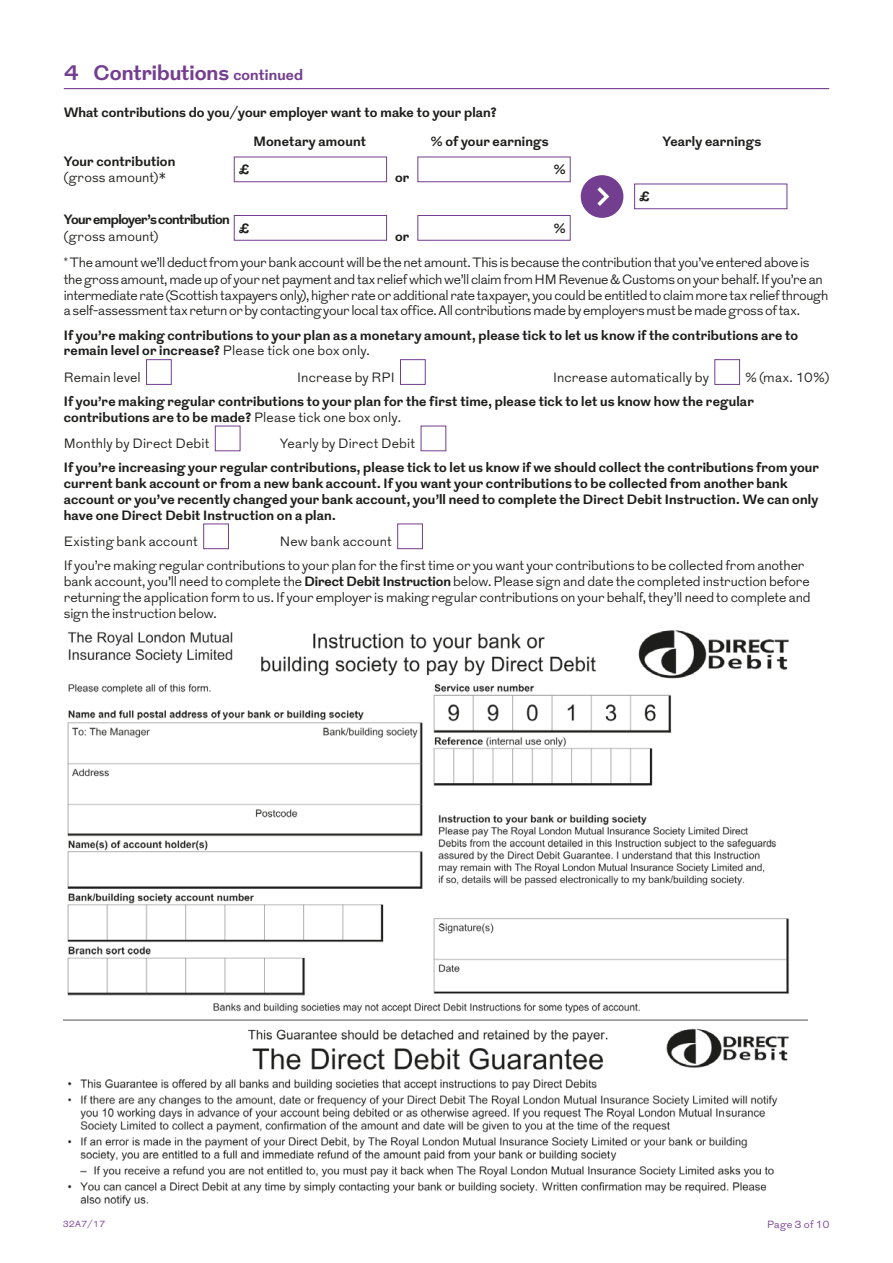
<style>
.page{position:relative;width:893px;height:1263px;background:#fff}
.page>*{position:absolute;margin:0;border:0;box-sizing:border-box;transform-origin:0 0}
.t1{font:700 21px "Grot";color:#743e90}
.t2{font:300 13.5px/16px "Grot";letter-spacing:-.02em;color:#1d1d1b}
.t3{font:700 13.5px/15.8px "Grot";letter-spacing:.01em;color:#1d1d1b}
.t4{font:300 13.5px "Grot";letter-spacing:.01em;color:#1d1d1b}
.t5{font:700 13.5px "Grot";letter-spacing:-.04em;color:#1d1d1b}
.t6{font:300 13.5px "Grot";letter-spacing:.005em;color:#1d1d1b}
.t7{font:300 10.5px "Grot";letter-spacing:.01em;color:#743e90}
.t8{font:300 9px "Grot";color:#743e90}
.s1{font-size:15px}
.s2{font-weight:300}
.s3{font-weight:700}
</style>
<div class="page">
<hr style="left:64px;top:88px;width:765px;height:1px;background:#743e90">
<div style="left:234px;top:157px;width:153px;height:25px;border:1px solid #743e90"></div>
<div style="left:417px;top:157px;width:154px;height:25px;border:1px solid #743e90"></div>
<svg style="left:581px;top:175px;width:42px;height:43px"></svg>
<div style="left:634px;top:184px;width:153px;height:25px;border:1px solid #743e90"></div>
<div style="left:234px;top:215px;width:153px;height:26px;border:1px solid #743e90"></div>
<div style="left:417px;top:215px;width:154px;height:26px;border:1px solid #743e90"></div>
<div style="left:146px;top:359px;width:26px;height:26px;border:1px solid #743e90"></div>
<div style="left:400px;top:359px;width:26px;height:26px;border:1px solid #743e90"></div>
<div style="left:714px;top:359px;width:26px;height:26px;border:1px solid #743e90"></div>
<div style="left:215px;top:426px;width:25px;height:25px;border:1px solid #743e90"></div>
<div style="left:203px;top:524px;width:26px;height:25px;border:1px solid #743e90"></div>
<div style="left:397px;top:524px;width:26px;height:25px;border:1px solid #743e90"></div>
<img style="left:64px;top:630px;width:743px;height:577px">
<h1 class="t1" style="left:64px;top:58px;width:241px">4 Contributions <span class="s1">continued</span></h1>
<p class="t3" style="left:253px;top:99px;width:245px;line-height:29.2px;text-indent:-190px">What contributions do you/your employer want to make to your plan?<br>Monetary amount</p>
<p class="t3" style="left:431px;top:135px;width:119px">% of your earnings</p>
<p class="t3" style="left:662px;top:135px;width:100px">Yearly earnings</p>
<p class="t3" style="left:64px;top:154px;width:113px">Your contribution</p>
<p class="t4" style="left:64px;top:168px;width:104px">(gross amount)*</p>
<p class="t3" style="left:239px;top:163px;width:12px">£</p>
<p class="t3" style="left:395px;top:170px;width:16px">or</p>
<p class="t3" style="left:554px;top:163px;width:13px">%</p>
<p class="t3" style="left:639px;top:190px;width:12px">£</p>
<p class="t5" style="left:64px;top:210px;width:168px">Your employer’s contribution</p>
<p class="t4" style="left:64px;top:227px;width:96px">(gross amount)</p>
<p class="t3" style="left:554px;top:221px;width:13px">%</p>
<p class="t2" style="left:64px;top:255px;width:766px"><sup>*</sup> The amount we’ll deduct from your bank account will be the net amount. This is because the contribution that you’ve entered above is the gross amount, made up of your net payment and tax relief which we’ll claim from HM Revenue &amp; Customs on your behalf. If you’re an intermediate rate (Scottish taxpayers only), higher rate or additional rate taxpayer, you could be entitled to claim more tax relief through a self-assessment tax return or by contacting your local tax office. All contributions made by employers must be made gross of tax.</p>
<p class="t3" style="left:64px;top:328px;width:736px">If you’re making contributions to your plan as a monetary amount, please tick to let us know if the contributions are to remain level or increase? <span class="s2">Please tick one box only.</span></p>
<p class="t6" style="left:64px;top:368px;width:78px">Remain level</p>
<p class="t4" style="left:297px;top:368px;width:99px">Increase by RPI</p>
<p class="t4" style="left:553px;top:368px;width:158px">Increase automatically by</p>
<p class="t2" style="left:745px;top:369px;width:85px">% (max. 10%)</p>
<p class="t3" style="left:64px;top:394px;width:692px">If you’re making regular contributions to your plan for the first time, please tick to let us know how the regular contributions are to be made? <span class="s2">Please tick one box only.</span></p>
<p class="t4" style="left:64px;top:435px;width:147px">Monthly by Direct Debit</p>
<p class="t4" style="left:280px;top:435px;width:137px">Yearly by Direct Debit</p>
<p class="t3" style="left:64px;top:461px;width:757px">If you’re increasing your regular contributions, please tick to let us know if we should collect the contributions from your current bank account or from a new bank account. If you want your contributions to be collected from another bank account or you’ve recently changed your bank account, you’ll need to complete the Direct Debit Instruction. We can only have one Direct Debit Instruction on a plan.</p>
<p class="t4" style="left:64px;top:532px;width:136px">Existing bank account</p>
<p class="t3" style="left:239px;top:221px;width:12px">£</p>
<p class="t3" style="left:395px;top:229px;width:16px">or</p>
<p class="t2" style="left:64px;top:530px;width:742px;line-height:24.3px;text-indent:216px">New bank account<br>If you’re making regular contributions to your plan for the first time or you want your contributions to be collected from another</p>
<p class="t2" style="left:64px;top:574px;width:748px;text-align:justify">bank account, you’ll need to complete the <span class="s3">Direct Debit Instruction</span> below. Please sign and date the completed instruction before returning the application form to us. If your employer is making regular contributions on your behalf, they’ll need to complete and sign the instruction below.</p>
<p class="t8" style="left:63px;top:1218px;width:44px">32A7/17</p>
<p class="t7" style="left:767px;top:1218px;width:64px">Page 3 of 10</p>
</div>
